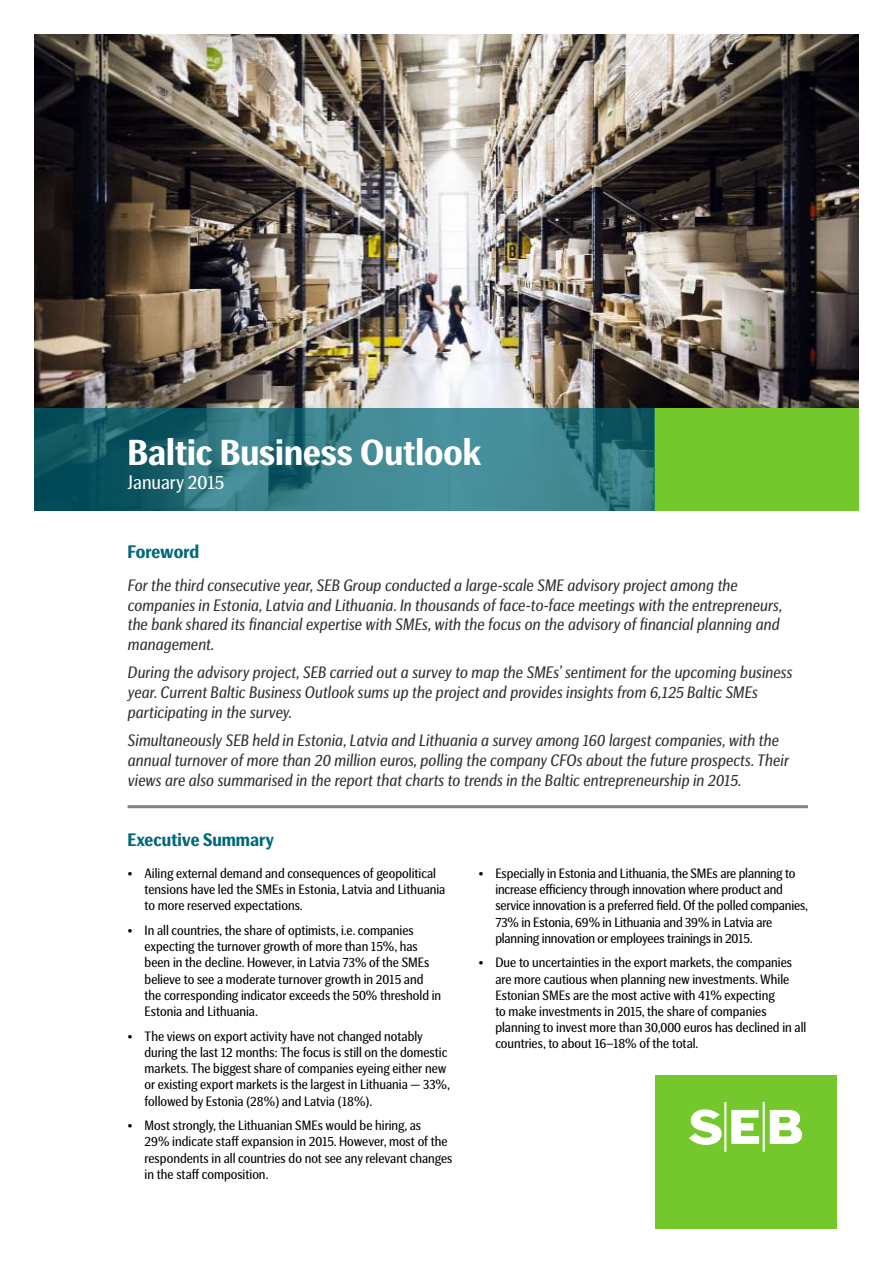
<style>
.page{position:relative;width:893px;height:1263px;background:#fff}
.page>*{position:absolute;margin:0;border:0;box-sizing:border-box;transform-origin:0 0}
.t1{font:700 36px "SEB Basic CY";color:#fff}
.t2{font:19.5px "SEB Basic CY";color:#fff}
.t3{font:700 18px "SEB Basic CY";color:#006879}
.t4{font:italic 16.5px/19.8px "SEB Basic CY";color:#323231}
.t5{font:13.5px/16.2px "SEB Basic CY";color:#000}
</style>
<div class="page">
<img style="left:34px;top:34px;width:825px;height:374px">
<div style="left:655px;top:408px;width:204px;height:102px;background:#75c82b"></div>
<svg style="left:34px;top:408px;width:621px;height:102px;background:#2e7681"></svg>
<hr style="left:128px;top:805px;width:680px;height:3px;background:#818281">
<div style="left:655px;top:1076px;width:181px;height:153px;background:#75c82b"></div>
<svg style="left:689px;top:1102px;width:113px;height:50px"></svg>
<h1 class="t1" style="left:128px;top:432px;width:355px">Baltic Business Outlook</h1>
<h2 class="t2" style="left:128px;top:471px;width:98px">January 2015</h2>
<h3 class="t3" style="left:128px;top:542px;width:73px">Foreword</h3>
<p class="t4" style="left:128px;top:575px;width:656px">For the third consecutive year, SEB Group conducted a large-scale SME advisory project among the companies in Estonia, Latvia and Lithuania. In thousands of face-to-face meetings with the entrepreneurs, the bank shared its financial expertise with SMEs, with the focus on the advisory of financial planning and management.</p>
<p class="t4" style="left:128px;top:663px;width:666px">During the advisory project, SEB carried out a survey to map the SMEs’ sentiment for the upcoming business year. Current Baltic Business Outlook sums up the project and provides insights from 6,125 Baltic SMEs participating in the survey.</p>
<p class="t4" style="left:128px;top:731px;width:663px">Simultaneously SEB held in Estonia, Latvia and Lithuania a survey among 160 largest companies, with the annual turnover of more than 20 million euros, polling the company CFOs about the future prospects. Their views are also summarised in the report that charts to trends in the Baltic entrepreneurship in 2015.</p>
<h3 class="t3" style="left:128px;top:829px;width:148px">Executive Summary</h3>
<p class="t5" style="left:145px;top:865px;width:302px;text-indent:-17px">• Ailing external demand and consequences of geopolitical tensions have led the SMEs in Estonia, Latvia and Lithuania to more reserved expectations.</p>
<p class="t5" style="left:145px;top:922px;width:298px;text-indent:-17px">• In all countries, the share of optimists, i.e. companies expecting the turnover growth of more than 15%, has been in the decline. However, in Latvia 73% of the SMEs believe to see a moderate turnover growth in 2015 and the corresponding indicator exceeds the 50% threshold in Estonia and Lithuania.</p>
<p class="t5" style="left:145px;top:1028px;width:307px;text-indent:-17px">• The views on export activity have not changed notably during the last 12 months: The focus is still on the domestic markets. The biggest share of companies eyeing either new or existing export markets is the largest in Lithuania — 33%, followed by Estonia (28%) and Latvia (18%).</p>
<p class="t5" style="left:145px;top:1118px;width:309px;text-indent:-17px">• Most strongly, the Lithuanian SMEs would be hiring, as<br>29% indicate staff expansion in 2015. However, most of the respondents in all countries do not see any relevant changes in the staff composition.</p>
<p class="t5" style="left:495px;top:865px;width:314px;text-indent:-17px">• Especially in Estonia and Lithuania, the SMEs are planning to increase efficiency through innovation where product and service innovation is a preferred field. Of the polled companies, 73% in Estonia, 69% in Lithuania and 39% in Latvia are planning innovation or employees trainings in 2015.</p>
<p class="t5" style="left:495px;top:955px;width:313px;text-indent:-17px">• Due to uncertainties in the export markets, the companies are more cautious when planning new investments. While Estonian SMEs are the most active with 41% expecting<br>to make investments in 2015, the share of companies planning to invest more than 30,000 euros has declined in all countries, to about 16–18% of the total.</p>
</div>
